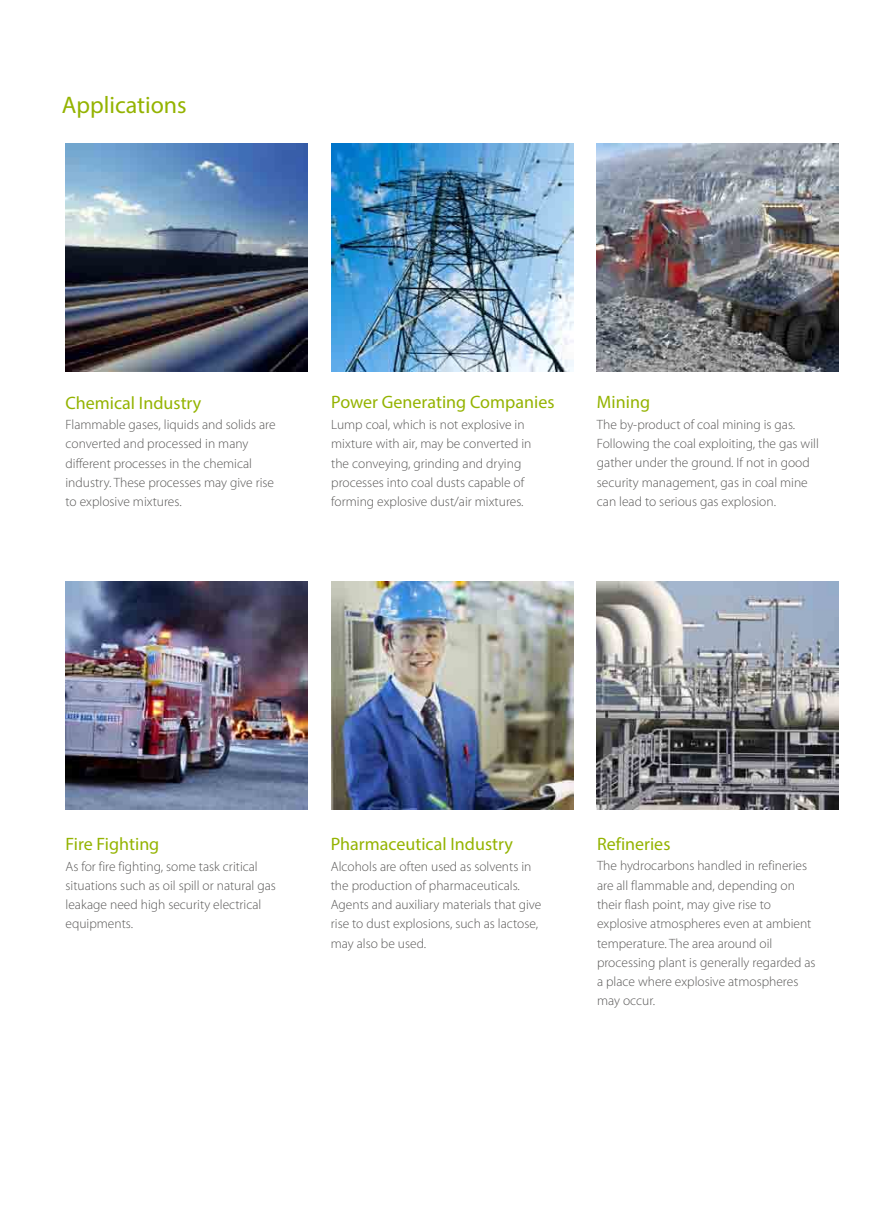
<style>
.page{position:relative;width:893px;height:1212px;background:#fff}
.page>*{position:absolute;margin:0;border:0;box-sizing:border-box;transform-origin:0 0}
.t1{font:24px "Myriad Pro";color:#94b301}
.t2{font:18px "Myriad Pro";color:#94b301}
.t3{font:300 13.5px/19.2px "Myriad Pro";color:#595857}
</style>
<div class="page">
<img style="left:65px;top:143px;width:242px;height:228px">
<img style="left:597px;top:143px;width:242px;height:228px">
<img style="left:597px;top:581px;width:242px;height:228px">
<img style="left:331px;top:143px;width:242px;height:228px">
<img style="left:331px;top:581px;width:242px;height:228px">
<img style="left:65px;top:581px;width:242px;height:228px">
<h1 class="t1" style="left:62px;top:95px;width:126px">Applications</h1>
<h2 class="t2" style="left:66px;top:395px;width:137px">Chemical Industry</h2>
<p class="t3" style="left:65px;top:416px;width:212px">Flammable gases, liquids and solids are converted and processed in many different processes in the chemical industry. These processes may give rise to explosive mixtures.</p>
<h2 class="t2" style="left:331px;top:395px;width:225px">Power Generating Companies</h2>
<p class="t3" style="left:331px;top:416px;width:202px">Lump coal, which is not explosive in mixture with air, may be converted in the conveying, grinding and drying processes into coal dusts capable of forming explosive dust/air mixtures.</p>
<h2 class="t2" style="left:597px;top:395px;width:55px">Mining</h2>
<p class="t3" style="left:597px;top:416px;width:223px">The by-product of coal mining is gas.<br>Following the coal exploiting, the gas will gather under the ground. If not in good security management, gas in coal mine can lead to serious gas explosion.</p>
<h2 class="t2" style="left:66px;top:836px;width:95px">Fire Fighting</h2>
<p class="t3" style="left:66px;top:857px;width:212px">As for fire fighting, some task critical situations such as oil spill or natural gas leakage need high security electrical equipments.</p>
<h2 class="t2" style="left:331px;top:836px;width:184px">Pharmaceutical Industry</h2>
<p class="t3" style="left:331px;top:857px;width:212px">Alcohols are often used as solvents in the production of pharmaceuticals.<br>Agents and auxiliary materials that give rise to dust explosions, such as lactose, may also be used.</p>
<h2 class="t2" style="left:597px;top:836px;width:75px">Refineries</h2>
<p class="t3" style="left:597px;top:857px;width:220px">The hydrocarbons handled in refineries are all flammable and, depending on their flash point, may give rise to explosive atmospheres even at ambient temperature. The area around oil processing plant is generally regarded as a place where explosive atmospheres may occur.</p>
</div>
